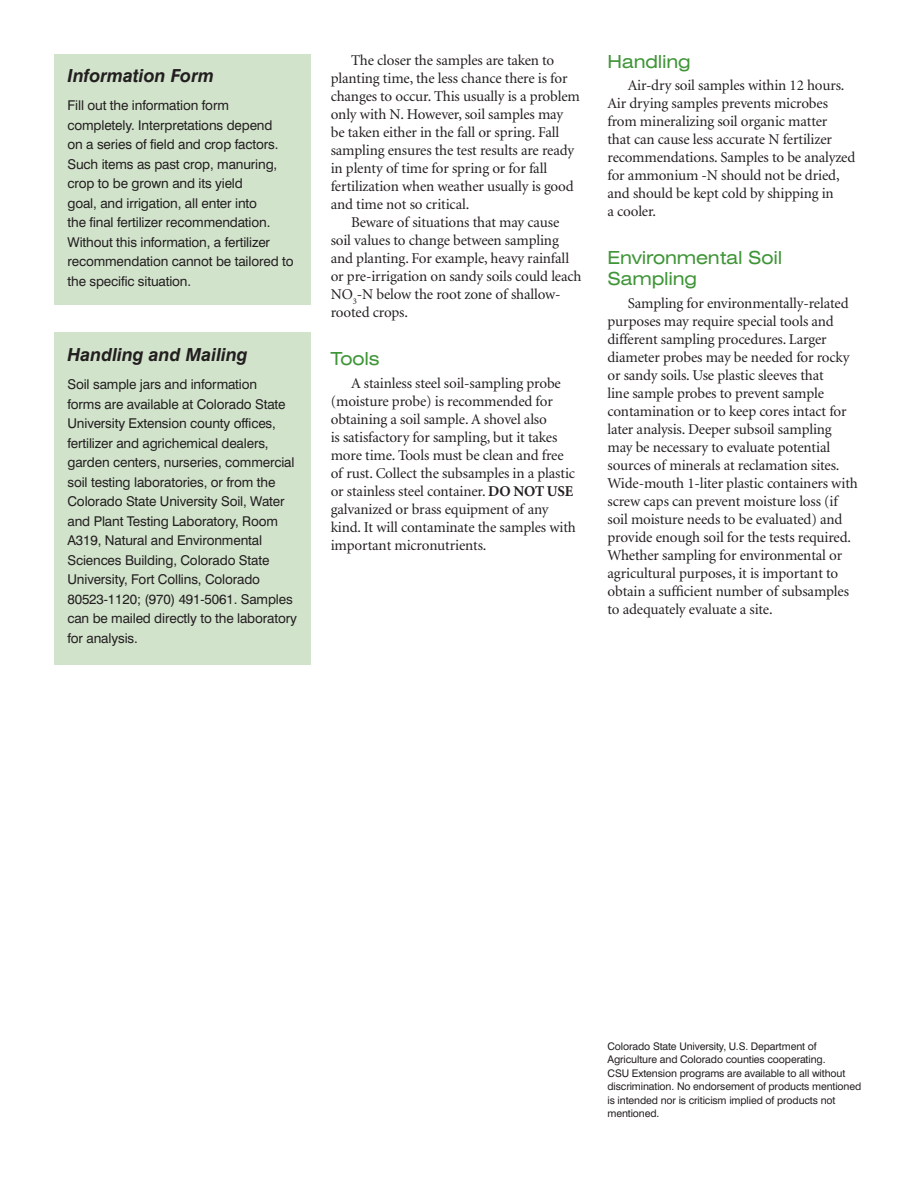
<style>
.page{position:relative;width:918px;height:1188px;background:#fff}
.page>*{position:absolute;margin:0;border:0;box-sizing:border-box;transform-origin:0 0}
.subhead_1{font:expanded 18px/21px "Swiss 721 BT";letter-spacing:-.01em;color:#3f9537}
.Sidebar_subhead{font:italic 700 18px "Swiss 721 BT";color:#231f20}
.body{font:15px/18px "Minion";letter-spacing:-.01em;color:#231f20}
.Sidebar_text{font:13.5px/19.5px "Swiss 721 BT";letter-spacing:-.01em;color:#231f20}
.furtherance_clause{font:10.5px/13.5px "Swiss 721 BT";letter-spacing:-.01em;color:#231f20}
.s1{font-weight:700}
</style>
<div class="page">
<div style="left:54px;top:333px;width:256px;height:332px;background:#d2e3cc"></div>
<div style="left:54px;top:54px;width:256px;height:251px;background:#d2e3cc"></div>
<p class="Sidebar_subhead" style="left:68px;top:65px;width:148px">Information Form</p>
<p class="Sidebar_text" style="left:68px;top:96px;width:228px">Fill out the information form completely. Interpretations depend<br>on a series of field and crop factors.<br>Such items as past crop, manuring, crop to be grown and its yield<br>goal, and irrigation, all enter into<br>the final fertilizer recommendation.<br>Without this information, a fertilizer recommendation cannot be tailored to the specific situation.</p>
<p class="Sidebar_subhead" style="left:68px;top:343px;width:182px">Handling and Mailing</p>
<p class="Sidebar_text" style="left:68px;top:374px;width:231px">Soil sample jars and information<br>forms are available at Colorado State University Extension county offices, fertilizer and agrichemical dealers, garden centers, nurseries, commercial soil testing laboratories, or from the Colorado State University Soil, Water and Plant Testing Laboratory, Room A319, Natural and Environmental Sciences Building, Colorado State University, Fort Collins, Colorado 80523-1120; (970) 491-5061. Samples can be mailed directly to the laboratory for analysis.</p>
<p class="body" style="left:331px;top:52px;width:251px;text-indent:20px">The closer the samples are taken to planting time, the less chance there is for changes to occur. This usually is a problem only with N. However, soil samples may be taken either in the fall or spring. Fall sampling ensures the test results are ready in plenty of time for spring or for fall fertilization when weather usually is good and time not so critical.</p>
<p class="body" style="left:331px;top:214px;width:252px;text-indent:20px">Beware of situations that may cause soil values to change between sampling and planting. For example, heavy rainfall or pre-irrigation on sandy soils could leach NO<sub>3</sub>-N below the root zone of shallow&shy;rooted crops.</p>
<p class="subhead_1" style="left:331px;top:348px;width:50px">Tools</p>
<p class="body" style="left:331px;top:375px;width:247px;text-indent:20px">A stainless steel soil-sampling probe (moisture probe) is recommended for obtaining a soil sample. A shovel also<br>is satisfactory for sampling, but it takes more time. Tools must be clean and free of rust. Collect the subsamples in a plastic or stainless steel container. <span class="s1">DO NOT USE </span>galvanized or brass equipment of any kind. It will contaminate the samples with important micronutrients.</p>
<p class="subhead_1" style="left:608px;top:51px;width:85px">Handling</p>
<p class="body" style="left:608px;top:77px;width:249px;text-indent:20px">Air-dry soil samples within 12 hours.<br>Air drying samples prevents microbes from mineralizing soil organic matter<br>that can cause less accurate N fertilizer recommendations. Samples to be analyzed for ammonium -N should not be dried, and should be kept cold by shipping in<br>a cooler.</p>
<p class="subhead_1" style="left:608px;top:247px;width:176px">Environmental Soil<br>Sampling</p>
<p class="body" style="left:608px;top:295px;width:252px;text-indent:20px">Sampling for environmentally-related purposes may require special tools and different sampling procedures. Larger diameter probes may be needed for rocky or sandy soils. Use plastic sleeves that<br>line sample probes to prevent sample contamination or to keep cores intact for later analysis. Deeper subsoil sampling may be necessary to evaluate potential sources of minerals at reclamation sites.<br>Wide-mouth 1-liter plastic containers with screw caps can prevent moisture loss (if soil moisture needs to be evaluated) and provide enough soil for the tests required.<br>Whether sampling for environmental or agricultural purposes, it is important to obtain a sufficient number of subsamples to adequately evaluate a site.</p>
<p class="furtherance_clause" style="left:608px;top:1039px;width:255px">Colorado State University, U.S. Department of Agriculture and Colorado counties cooperating.<br>CSU Extension programs are available to all without discrimination. No endorsement of products mentioned is intended nor is criticism implied of products not mentioned.</p>
</div>
